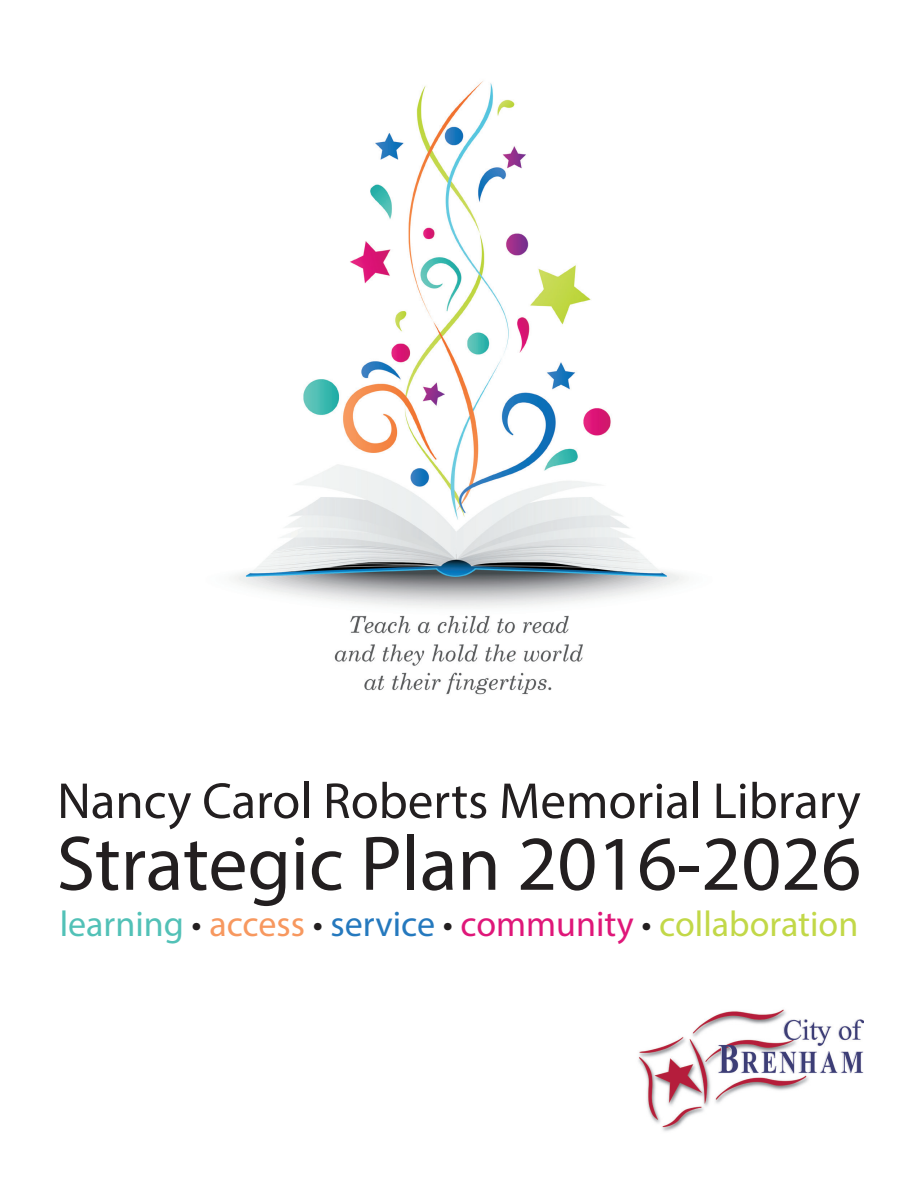
<style>
.page{position:relative;width:918px;height:1188px;background:#fff}
.page>*{position:absolute;margin:0;border:0;box-sizing:border-box;transform-origin:0 0}
.t1{font:78px "Myriad Pro";color:#231f20}
.t2{font:51px "Myriad Pro";color:#231f20}
.t3{font:36px "Myriad Pro";color:#c2d848}
.s1{color:#52c1b7}
.s2{color:#231f20}
.s3{color:#f7985f}
.s4{color:#2579be}
.s5{color:#df1779}
</style>
<div class="page">
<img style="left:638px;top:1009px;width:226px;height:123px">
<img style="left:234px;top:81px;width:450px;height:614px">
<p class="t2" style="left:57px;top:769px;width:805px">Nancy Carol Roberts Memorial Library</p>
<p class="t1" style="left:57px;top:816px;width:806px">Strategic Plan 2016-2026</p>
<p class="t3" style="left:60px;top:901px;width:800px"><span class="s1">learning</span> <span class="s2">•</span> <span class="s3">access</span> <span class="s2">•</span> <span class="s4">service</span> <span class="s2">•</span> <span class="s5">community</span> <span class="s2">•</span> collaboration</p>
</div>
